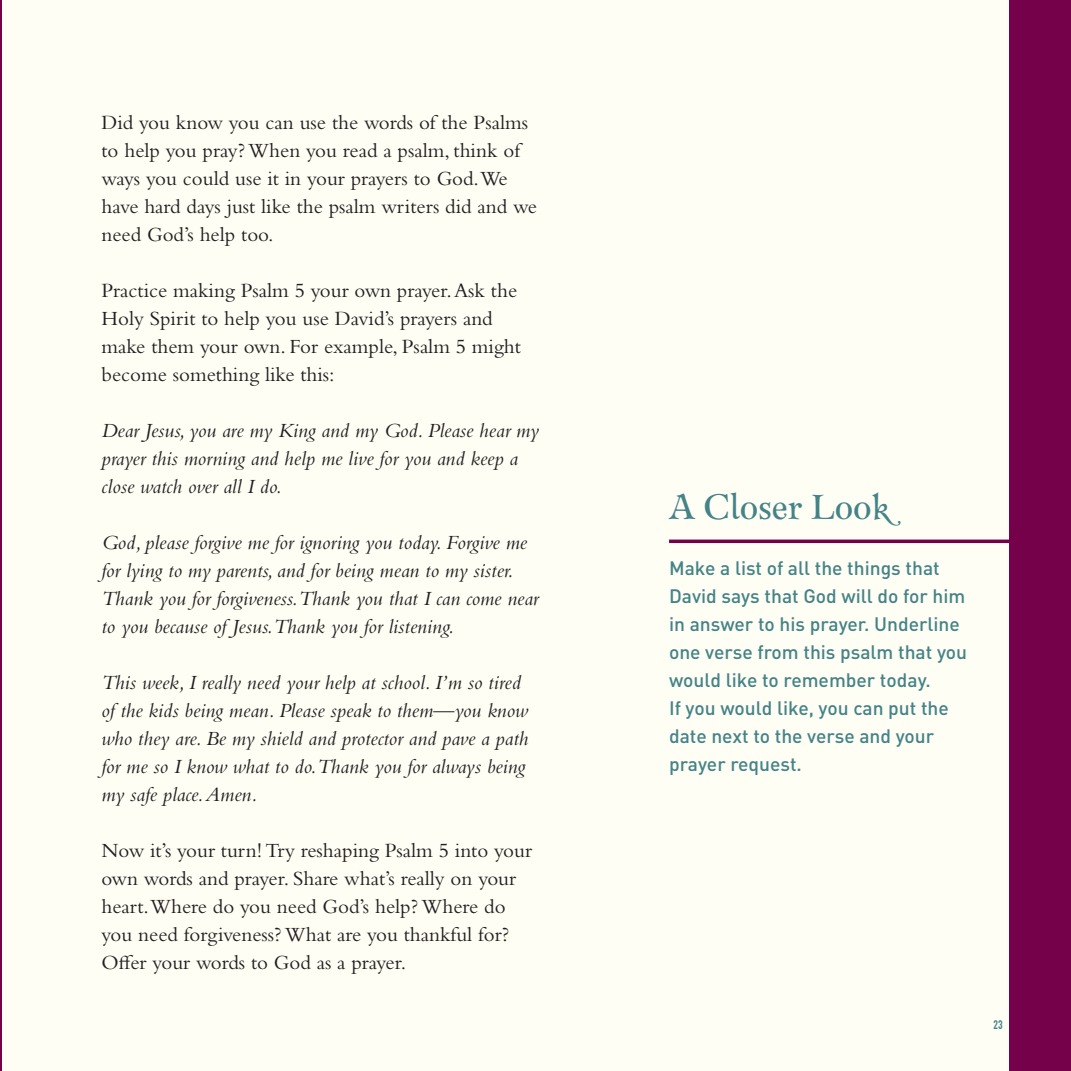
<style>
.page{position:relative;width:1071px;height:1071px;background:#fffef4}
.page>*{position:absolute;margin:0;border:0;box-sizing:border-box;transform-origin:0 0}
.t1{font:36.75px "Abendschroth";color:#448387}
.t2{font:21px/28px "Bembo Std";color:#231f20}
.t3{font:italic 21px/28px "Bembo";color:#231f20}
.t4{font:500 19.25px/28px "DIN";color:#448387}
.t5{font:700 12.25px "DIN Condensed";color:#448387}
</style>
<div class="page">
<hr style="left:0;top:0;width:2px;height:1071px;background:#740149">
<div style="left:1009px;top:0;width:62px;height:1071px;background:#740149"></div>
<hr style="left:669px;top:540px;width:402px;height:3px;background:#740149">
<p class="t2" style="left:102px;top:108px;width:437px">Did you know you can use the words of the Psalms to help you pray? When you read a psalm, think of ways you could use it in your prayers to God.We have hard days just like the psalm writers did and we need God’s help too.</p>
<p class="t2" style="left:102px;top:276px;width:421px">Practice making Psalm 5 your own prayer. Ask the Holy Spirit to help you use David’s prayers and make them your own. For example, Psalm 5 might become something like this:</p>
<p class="t3" style="left:102px;top:416px;width:439px">Dear Jesus, you are my King and my God. Please hear my prayer this morning and help me live for you and keep a close watch over all I do.</p>
<p class="t3" style="left:102px;top:528px;width:439px">God, please forgive me for ignoring you today. Forgive me for lying to my parents, and for being mean to my sister.<br>Thank you for forgiveness. Thank you that I can come near to you because of Jesus. Thank you for listening.</p>
<p class="t3" style="left:102px;top:668px;width:428px">This week, I really need your help at school. I’m so tired of the kids being mean. Please speak to them—you know who they are. Be my shield and protector and pave a path for me so I know what to do. Thank you for always being my safe place. Amen.</p>
<p class="t2" style="left:102px;top:836px;width:432px">Now it’s your turn! Try reshaping Psalm 5 into your own words and prayer. Share what’s really on your heart.Where do you need God’s help? Where do you need forgiveness? What are you thankful for?<br>Offer your words to God as a prayer.</p>
<h1 class="t1" style="left:669px;top:485px;width:222px">A Closer Look</h1>
<p class="t4" style="left:669px;top:554px;width:300px">Make a list of all the things that<br>David says that God will do for him in answer to his prayer. Underline one verse from this psalm that you would like to remember today.<br>If you would like, you can put the date next to the verse and your prayer request.</p>
<p class="t5" style="left:994px;top:1017px;width:11px">23</p>
</div>
